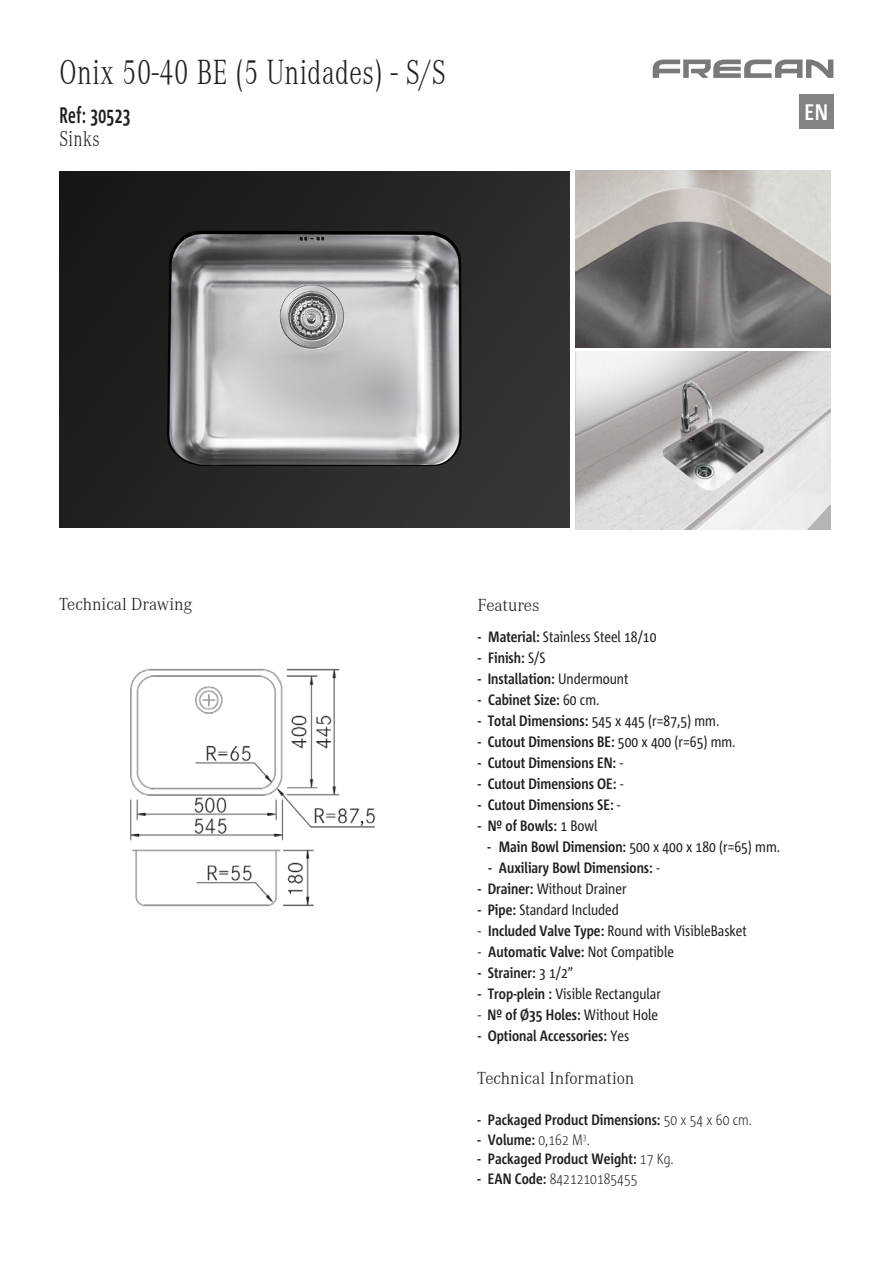
<style>
.page{position:relative;width:893px;height:1263px;background:#fff}
.page>*{position:absolute;margin:0;border:0;box-sizing:border-box;transform-origin:0 0}
.t1{font:300 36px "Corporate A";letter-spacing:.02em;color:#231f20;scale:.77 1}
.t2{font:700 22.5px "Corpid Cd";letter-spacing:.02em;color:#231f20;scale:.77 1}
.t3{font:300 22.5px "Corporate A";letter-spacing:.02em;color:#231f20;scale:.77 1}
.t4{font:700 22.5px "Corpid Cd";color:#fff}
.t5{font:300 18px "Corporate A";color:#231f20}
.t6{font:700 15px "Corpid Cd";color:#231f20}
.t7{font:15px "Corpid Cd";color:#231f20}
.t8{font:300 15px "Corpid Cd";color:#231f20}
.s1{font-weight:700}
.s2{font-weight:400}
.s3{font-weight:300}
</style>
<div class="page">
<div style="left:799px;top:94px;width:34px;height:34px;background:#808285"></div>
<svg style="left:653px;top:60px;width:180px;height:18px"></svg>
<img style="left:59px;top:172px;width:510px;height:356px">
<img style="left:576px;top:170px;width:255px;height:178px">
<img style="left:576px;top:352px;width:255px;height:177px">
<img style="left:130px;top:668px;width:246px;height:239px">
<h1 class="t1" style="left:60px;top:52px;width:503px">Onix 50-40 BE (5 Unidades) - S/S</h1>
<h2 class="t2" style="left:60px;top:103px;width:94px">Ref: 30523</h2>
<h2 class="t3" style="left:60px;top:126px;width:54px">Sinks</h2>
<h2 class="t4" style="left:805px;top:100px;width:25px">EN</h2>
<p class="t5" style="left:59px;top:594px;width:135px">Technical Drawing</p>
<p class="t5" style="left:478px;top:595px;width:63px">Features</p>
<p class="t7" style="left:478px;top:629px;width:180px"><span class="s1">- Material:</span> Stainless Steel 18/10</p>
<p class="t6" style="left:478px;top:650px;width:69px">- Finish: <span class="s2">S/S</span></p>
<p class="t6" style="left:478px;top:671px;width:152px">- Installation: <span class="s2">Undermount</span></p>
<p class="t6" style="left:478px;top:692px;width:123px">- Cabinet Size: <span class="s2">60 cm.</span></p>
<p class="t7" style="left:478px;top:713px;width:243px"><span class="s1">- Total Dimensions:</span> 545 x 445 (r=87,5) mm.</p>
<p class="t6" style="left:478px;top:734px;width:259px">- Cutout Dimensions BE: <span class="s2">500 x 400 (r=65) mm.</span></p>
<p class="t6" style="left:478px;top:755px;width:147px">- Cutout Dimensions EN: <span class="s2">-</span></p>
<p class="t6" style="left:478px;top:776px;width:147px">- Cutout Dimensions OE: <span class="s2">-</span></p>
<p class="t6" style="left:478px;top:797px;width:144px">- Cutout Dimensions SE: <span class="s2">-</span></p>
<p class="t6" style="left:478px;top:818px;width:122px">- Nº of Bowls: <span class="s2">1 Bowl</span></p>
<p class="t7" style="left:487px;top:839px;width:294px"><span class="s1">- Main Bowl Dimension:</span> 500 x 400 x 180 (r=65) mm.</p>
<p class="t6" style="left:488px;top:860px;width:173px">- Auxiliary Bowl Dimensions: <span class="s2">-</span></p>
<p class="t7" style="left:478px;top:881px;width:151px"><span class="s1">- Drainer:</span> Without Drainer</p>
<p class="t7" style="left:478px;top:902px;width:143px"><span class="s1">- Pipe:</span> Standard Included</p>
<p class="t7" style="left:478px;top:923px;width:271px">- <span class="s1">Included Valve Type:</span> Round with VisibleBasket</p>
<p class="t6" style="left:478px;top:944px;width:198px"><span class="s2">-</span> Automatic Valve: <span class="s2">Not Compatible</span></p>
<p class="t6" style="left:478px;top:965px;width:97px">- Strainer: <span class="s2">3 1/2”</span></p>
<p class="t7" style="left:478px;top:986px;width:185px"><span class="s1">- Trop-plein :</span> Visible Rectangular</p>
<p class="t6" style="left:478px;top:1007px;width:182px"><span class="s2">-</span> Nº of Ø35 Holes: <span class="s2">Without Hole</span></p>
<p class="t6" style="left:478px;top:1028px;width:153px">- Optional Accessories: <span class="s2">Yes</span></p>
<p class="t5" style="left:477px;top:1068px;width:159px">Technical Information</p>
<p class="t6" style="left:477px;top:1112px;width:276px">- Packaged Product Dimensions: <span class="s3">50 x 54 x 60 cm.</span></p>
<p class="t6" style="left:477px;top:1131px;width:114px">- Volume: <span class="s3">0,162 M</span><sup>3</sup><span class="s3">.</span></p>
<p class="t6" style="left:477px;top:1151px;width:198px">- Packaged Product Weight: <span class="s3">17 Kg.</span></p>
<p class="t8" style="left:477px;top:1170px;width:162px"><span class="s1">- EAN Code:</span> 8421210185455</p>
</div>
